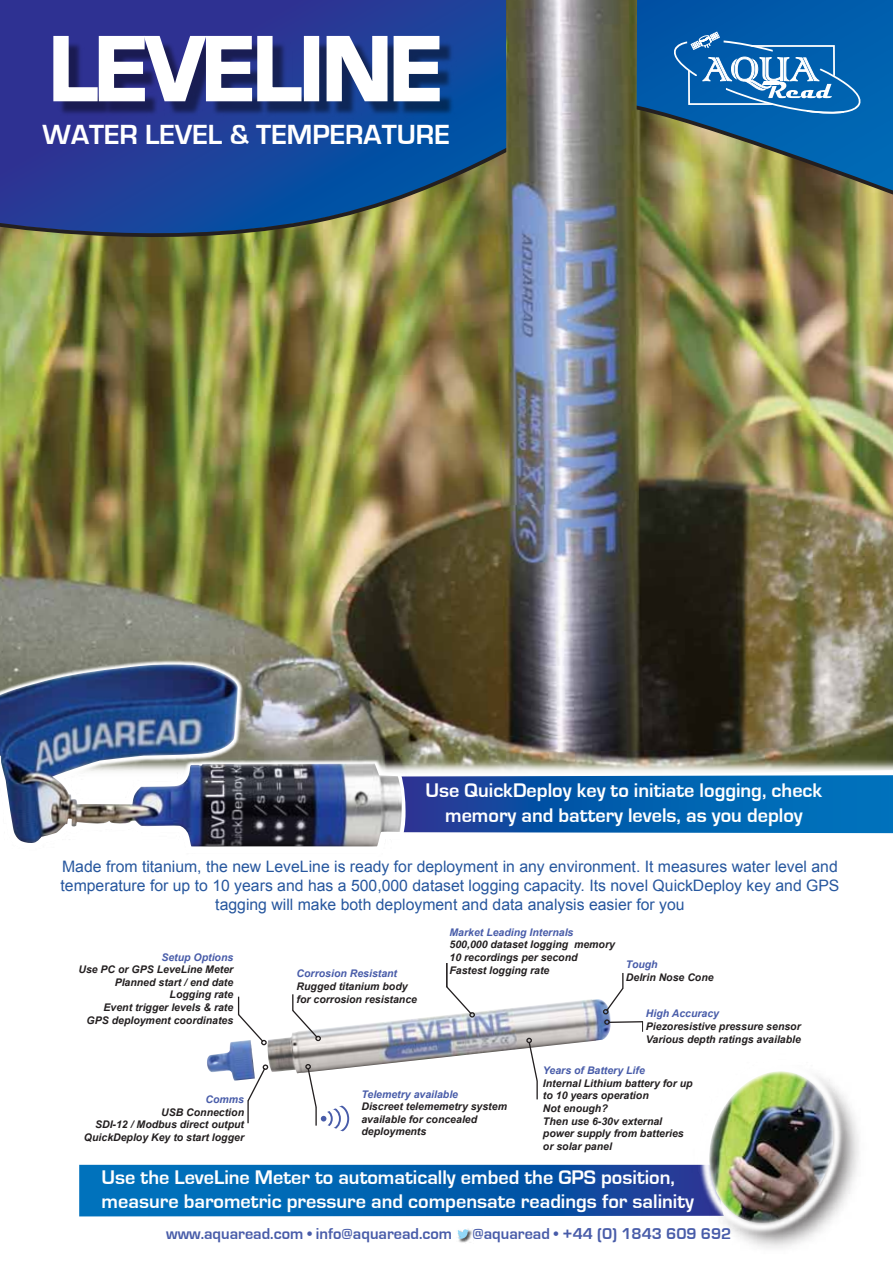
<style>
.page{position:relative;width:893px;height:1263px;background:#fff}
.page>*{position:absolute;margin:0;border:0;box-sizing:border-box;transform-origin:0 0}
.t1{font:700 92.7px "Eurostile";color:#fff}
.t2{font:700 28.5px "Eurostile";color:#fff}
.t3{font:700 20.25px/24.3px "Eurostile";color:#fff;text-align:center}
.t4{font:700 16.2px "Eurostile";color:#485ca9}
.t5{font:15.75px/18.9px "Arial";color:#27579e;text-align:center}
.t6{font:italic 700 10.5px/12.6px "Arial";color:#231f20}
.t7{font:italic 700 10.5px "Arial";color:#485ca9}
</style>
<div class="page">
<img style="left:0;top:255px;width:893px;height:456px">
<img style="left:459px;top:711px;width:434px;height:123px">
<img style="left:0;top:607px;width:459px;height:240px">
<img style="left:0;top:664px;width:402px;height:182px">
<svg style="left:401px;top:775px;width:492px;height:58px;background:#0e5fae"></svg>
<img style="left:0;top:0;width:893px;height:255px">
<img style="left:506px;top:0;width:131px;height:505px">
<svg style="left:671px;top:31px;width:192px;height:84px;background:#2977b9"></svg>
<svg style="left:79px;top:1165px;width:514px;height:51px;background:#0063b1"></svg>
<div style="left:593px;top:1164px;width:55px;height:52px;background:#1a459d"></div>
<img style="left:648px;top:1071px;width:211px;height:177px">
<img style="left:267px;top:999px;width:342px;height:74px">
<img style="left:207px;top:1041px;width:47px;height:40px">
<svg style="left:603px;top:973px;width:41px;height:59px"></svg>
<svg style="left:526px;top:1038px;width:13px;height:61px"></svg>
<svg style="left:291px;top:994px;width:30px;height:47px"></svg>
<hr style="left:446px;top:963px;width:2px;height:24px;background:#231f20">
<svg style="left:445px;top:985px;width:30px;height:32px"></svg>
<hr style="left:247px;top:1100px;width:2px;height:23px;background:#231f20">
<svg style="left:246px;top:1064px;width:22px;height:39px"></svg>
<svg style="left:237px;top:997px;width:30px;height:48px"></svg>
<svg style="left:305px;top:1064px;width:45px;height:68px"></svg>
<img style="left:459px;top:1230px;width:13px;height:13px">
<svg style="left:457px;top:1229px;width:12px;height:10px"></svg>
<h1 class="t1" style="left:50px;top:18px;width:393px">LEVELINE</h1>
<h2 class="t2" style="left:43px;top:119px;width:409px">WATER LEVEL &amp; TEMPERATURE</h2>
<h3 class="t3" style="left:425px;top:779px;width:398px">Use QuickDeploy key to initiate logging, check memory and battery levels, as you deploy</h3>
<p class="t5" style="left:61px;top:857px;width:780px">Made from titanium, the new LeveLine is ready for deployment in any environment. It measures water level and temperature for up to 10 years and has a 500,000 dataset logging capacity. Its novel QuickDeploy key and GPS tagging will make both deployment and data analysis easier for you</p>
<p class="t7" style="left:161px;top:950px;width:73px">Setup Options</p>
<p class="t6" style="left:78px;top:963px;width:156px;text-align:right">Use PC or GPS LeveLine Meter<br>Planned start / end date<br>Logging rate<br>Event trigger levels &amp; rate<br>GPS deployment coordinates</p>
<p class="t7" style="left:205px;top:1092px;width:40px">Comms</p>
<p class="t6" style="left:84px;top:1106px;width:162px;text-align:right">USB Connection<br>SDI-12 / Modbus direct output<br>QuickDeploy Key to start logger</p>
<p class="t7" style="left:450px;top:925px;width:125px">Market Leading Internals</p>
<p class="t6" style="left:450px;top:939px;width:167px">500,000 dataset logging memory<br>10 recordings per second<br>Fastest logging rate</p>
<p class="t7" style="left:626px;top:957px;width:33px">Tough</p>
<p class="t6" style="left:626px;top:971px;width:89px">Delrin Nose Cone</p>
<p class="t7" style="left:646px;top:1007px;width:75px">High Accuracy</p>
<p class="t6" style="left:646px;top:1020px;width:157px">Piezoresistive pressure sensor<br>Various depth ratings available</p>
<p class="t7" style="left:543px;top:1063px;width:103px">Years of Battery Life</p>
<p class="t6" style="left:543px;top:1077px;width:151px">Internal Lithium battery for up to 10 years operation<br>Not enough?<br>Then use 6-30v external power supply from batteries or solar panel</p>
<p class="t7" style="left:297px;top:967px;width:102px">Corrosion Resistant</p>
<p class="t6" style="left:297px;top:980px;width:122px">Rugged titanium body for corrosion resistance</p>
<p class="t7" style="left:361px;top:1087px;width:98px">Telemetry available</p>
<p class="t6" style="left:361px;top:1101px;width:147px">Discreet telememetry system available for concealed deployments</p>
<h3 class="t3" style="left:102px;top:1165px;width:594px;text-align:left">Use the LeveLine Meter to automatically embed the GPS position, measure barometric pressure and compensate readings for salinity</h3>
<h3 class="t4" style="left:166px;top:1224px;width:567px">www.aquaread.com • info@aquaread.com @aquaread • +44 (0) 1843 609 692</h3>
</div>
